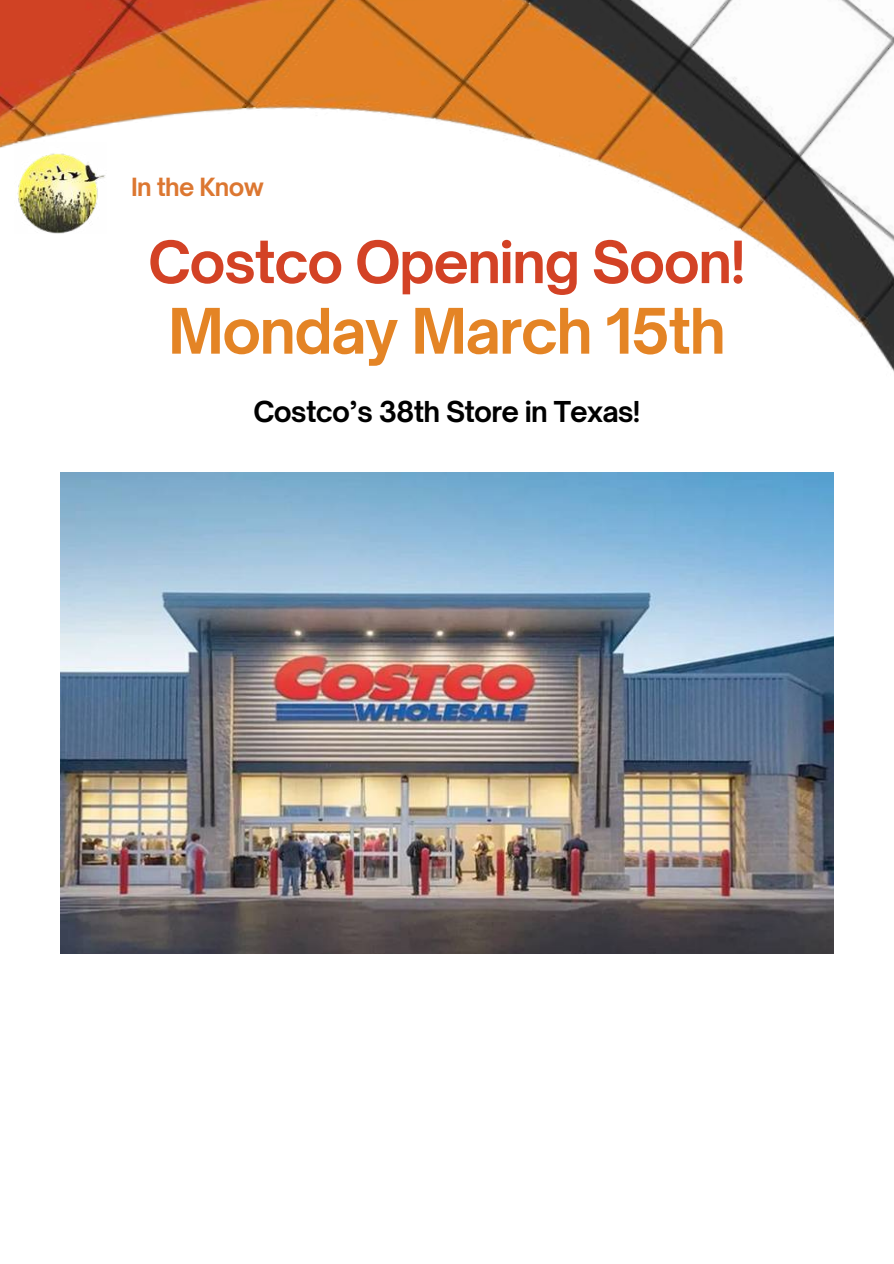
<style>
.page{position:relative;width:894px;height:1264px;background:#fff}
.page>*{position:absolute;margin:0;border:0;box-sizing:border-box;transform-origin:0 0}
.t1{font:700 60px "Open Sauce One";letter-spacing:-.03em;color:#e48425}
.t2{font:700 55.65px "Open Sauce One";letter-spacing:-.03em;color:#d34225}
.t3{font:700 27.6px "Open Sauce One";letter-spacing:-.03em;color:#000}
.t4{font:700 24px "Open Sauce One";letter-spacing:-.03em;color:#dc7731}
</style>
<div class="page">
<img style="left:0;top:0;width:893px;height:888px">
<img style="left:14px;top:142px;width:93px;height:92px">
<img style="left:60px;top:472px;width:773px;height:481px">
<p class="t4" style="left:131px;top:172px;width:134px">In the Know</p>
<h2 class="t2" style="left:148px;top:227px;width:599px">Costco Opening Soon!</h2>
<h1 class="t1" style="left:168px;top:293px;width:559px">Monday March 15th</h1>
<p class="t3" style="left:253px;top:395px;width:388px">Costco’s 38th Store in Texas!</p>
</div>
